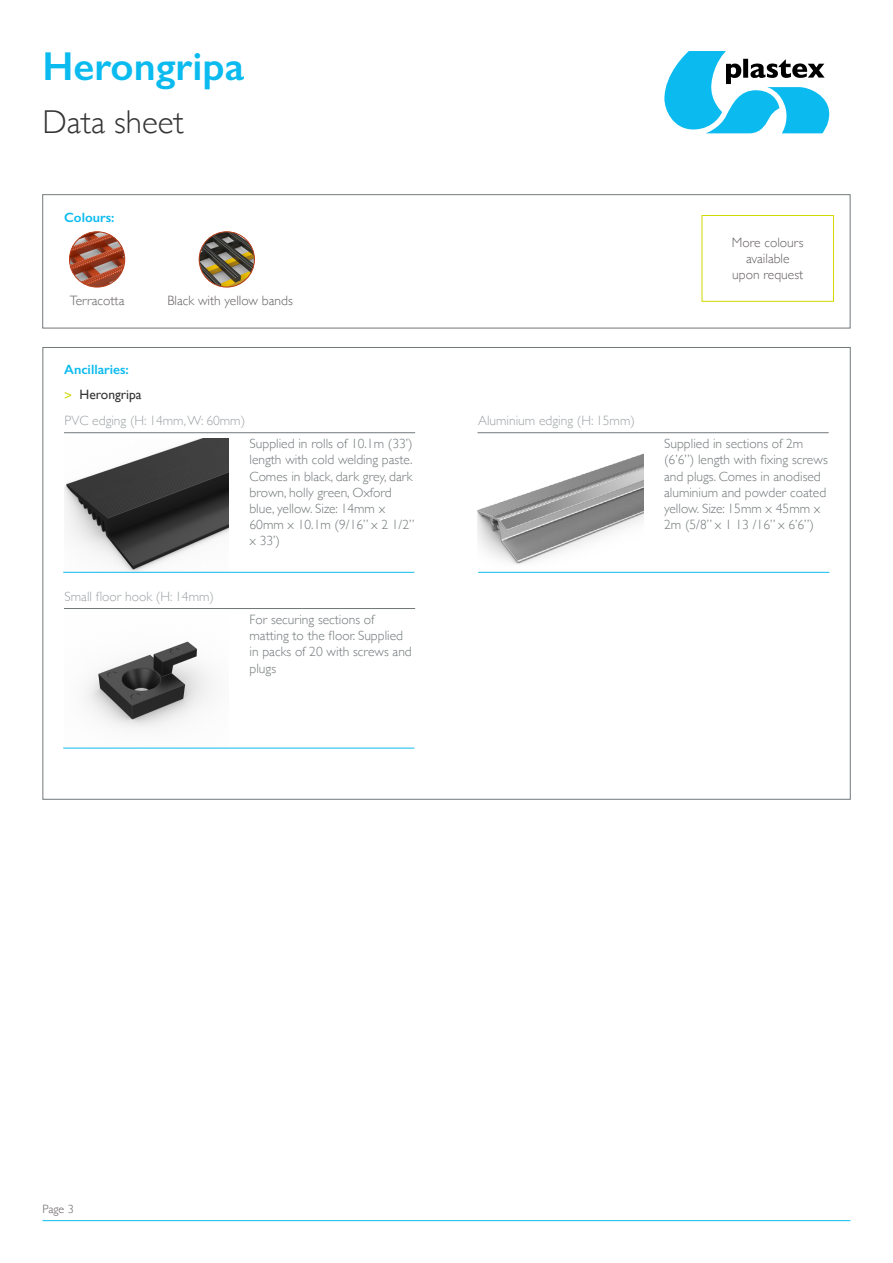
<style>
.page{position:relative;width:893px;height:1263px;background:#fff}
.page>*{position:absolute;margin:0;border:0;box-sizing:border-box;transform-origin:0 0}
.t1{font:600 40.5px "Gill Sans";color:#0bbbef}
.t2{font:300 33px "Gill Sans";color:#353436}
.t3{font:300 13.5px/16.2px "Gill Sans";color:#72787a}
.t4{font:300 13.5px "Gill Sans";color:#9ea3a6}
.t5{font:300 13.5px/16.2px "Gill Sans";color:#656062;text-align:center}
.t6{font:600 13.5px/24.2px "Gill Sans";color:#0bbbef}
.t7{font:300 12px "Gill Sans";color:#656062}
.s1{font-weight:400;color:#d3d800}
.s2{font-weight:400;color:#353436}
</style>
<div class="page">
<svg style="left:664px;top:51px;width:165px;height:82px"></svg>
<hr style="left:43px;top:1220px;width:807px;height:1px;background:#0bbbef">
<div style="left:43px;top:194px;width:807px;height:134px;border:1px solid #72787a"></div>
<img style="left:69px;top:232px;width:56px;height:55px;border-radius:28px">
<div style="left:69px;top:232px;width:56px;height:55px;border:1px solid #b7411e;border-radius:50%"></div>
<div style="left:702px;top:215px;width:132px;height:87px;border:1px solid #d3d800"></div>
<hr style="left:64px;top:432px;width:351px;height:1px;background:#72787a">
<img style="left:65px;top:439px;width:163px;height:133px">
<hr style="left:63px;top:572px;width:351px;height:1px;background:#0bbbef">
<hr style="left:478px;top:432px;width:351px;height:1px;background:#72787a">
<img style="left:477px;top:454px;width:166px;height:118px">
<hr style="left:478px;top:572px;width:351px;height:1px;background:#0bbbef">
<hr style="left:64px;top:608px;width:351px;height:1px;background:#72787a">
<img style="left:65px;top:641px;width:163px;height:107px">
<hr style="left:63px;top:748px;width:351px;height:1px;background:#0bbbef">
<img style="left:199px;top:232px;width:55px;height:55px;border-radius:28px">
<div style="left:199px;top:232px;width:56px;height:55px;border:1px solid #b7411e;border-radius:50%"></div>
<h1 class="t1" style="left:43px;top:42px;width:203px">Herongripa</h1>
<h2 class="t2" style="left:43px;top:96px;width:143px">Data sheet</h2>
<p class="t6" style="left:64px;top:205px;width:52px">Colours:</p>
<p class="t5" style="left:70px;top:292px;width:56px">Terracotta</p>
<p class="t5" style="left:167px;top:292px;width:127px">Black with yellow bands</p>
<p class="t6" style="left:64px;top:358px;width:79px">Ancillaries:<br><span class="s1">&gt;</span> <span class="s2">Herongripa</span></p>
<p class="t4" style="left:65px;top:410px;width:182px">PVC edging (H: 14mm, W: 60mm)</p>
<p class="t4" style="left:65px;top:586px;width:151px">Small floor hook (H: 14mm)</p>
<p class="t3" style="left:250px;top:435px;width:166px">Supplied in rolls of 10.1m (33’) length with cold welding paste.<br>Comes in black, dark grey, dark brown, holly green, Oxford blue, yellow. Size: 14mm x<br>60mm x 10.1m (9/16” x 2 1/2” x 33’)</p>
<p class="t3" style="left:250px;top:611px;width:164px">For securing sections of matting to the floor. Supplied in packs of 20 with screws and plugs</p>
<p class="t5" style="left:732px;top:234px;width:73px">More colours available upon request</p>
<p class="t4" style="left:478px;top:410px;width:158px">Aluminium edging (H: 15mm)</p>
<p class="t3" style="left:664px;top:435px;width:165px">Supplied in sections of 2m (6’6”) length with fixing screws and plugs. Comes in anodised aluminium and powder coated yellow. Size: 15mm x 45mm x<br>2m (5/8” x 1 13 /16” x 6’6”)</p>
<p class="t7" style="left:43px;top:1200px;width:33px">Page 3</p>
</div>
